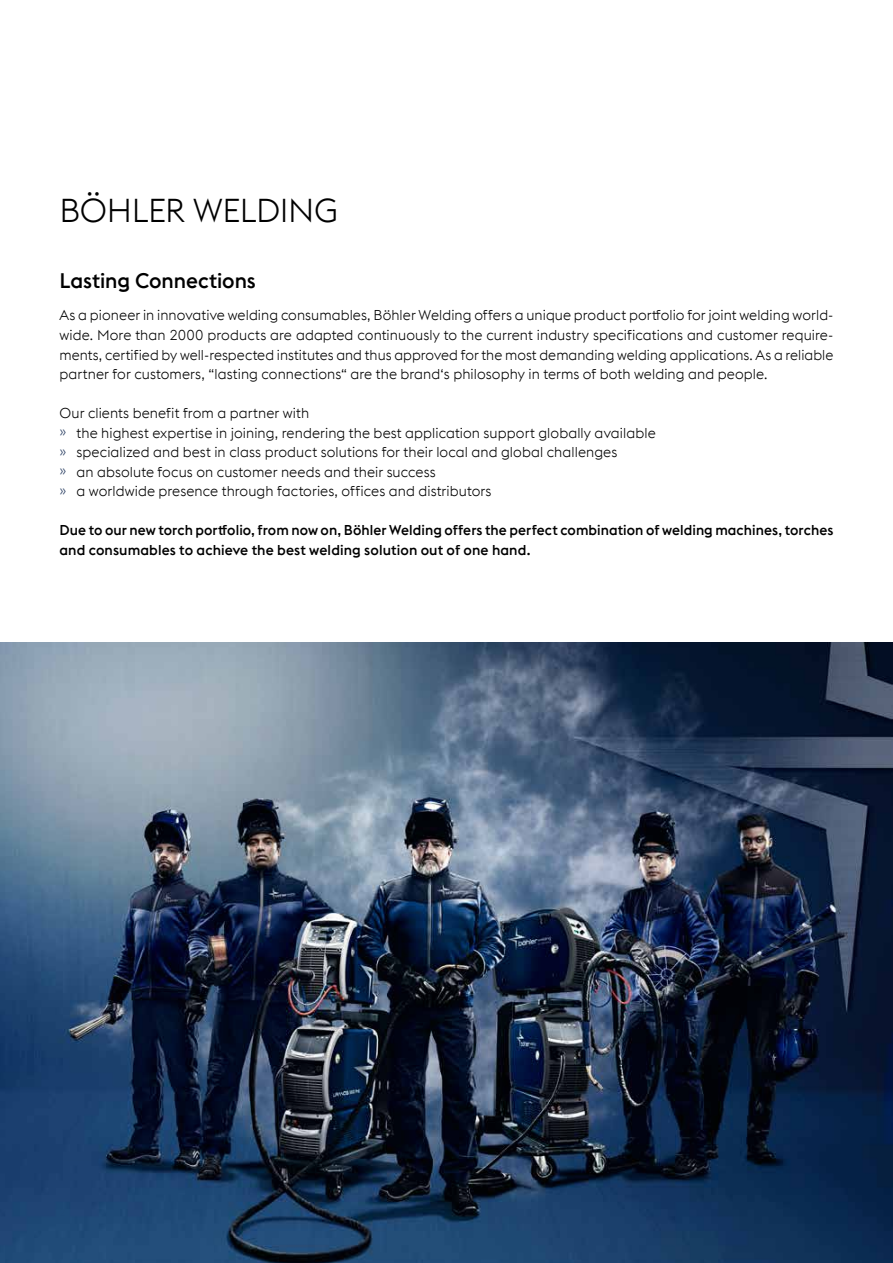
<style>
.page{position:relative;width:893px;height:1263px;background:#fff}
.page>*{position:absolute;margin:0;border:0;box-sizing:border-box;transform-origin:0 0}
.t1{font:300 33px "voestalpine";letter-spacing:-.01em;color:#000}
.t2{font:500 21px "voestalpine";letter-spacing:-.005em;color:#000}
.t3{font:300 14.25px/19.5px "voestalpine";letter-spacing:.005em;color:#000;text-align:justify}
.t4{font:500 14.25px/19.5px "voestalpine";letter-spacing:.005em;color:#000}
.s1{color:#304467}
</style>
<div class="page">
<img style="left:0;top:642px;width:893px;height:621px">
<h1 class="t1" style="left:60px;top:192px;width:280px">BÖHLER WELDING</h1>
<h2 class="t2" style="left:60px;top:268px;width:198px">Lasting Connections</h2>
<p class="t3" style="left:60px;top:306px;width:775px">As a pioneer in innovative welding consumables, Böhler Welding offers a unique product portfolio for joint welding world&shy;wide. More than 2000 products are adapted continuously to the current industry specifications and customer require&shy;ments, certified by well-respected institutes and thus approved for the most demanding welding applications. As a reliable partner for customers, “lasting connections“ are the brand‘s philosophy in terms of both welding and people.</p>
<p class="t3" style="left:60px;top:403px;width:598px;text-align:left">Our clients benefit from a partner with<br><span class="s1">»</span> the highest expertise in joining, rendering the best application support globally available <span class="s1">»</span> specialized and best in class product solutions for their local and global challenges<br><span class="s1">»</span> an absolute focus on customer needs and their success<br><span class="s1">»</span> a worldwide presence through factories, offices and distributors</p>
<p class="t4" style="left:60px;top:520px;width:775px">Due to our new torch portfolio, from now on, Böhler Welding offers the perfect combination of welding machines, torches and consumables to achieve the best welding solution out of one hand.</p>
</div>
